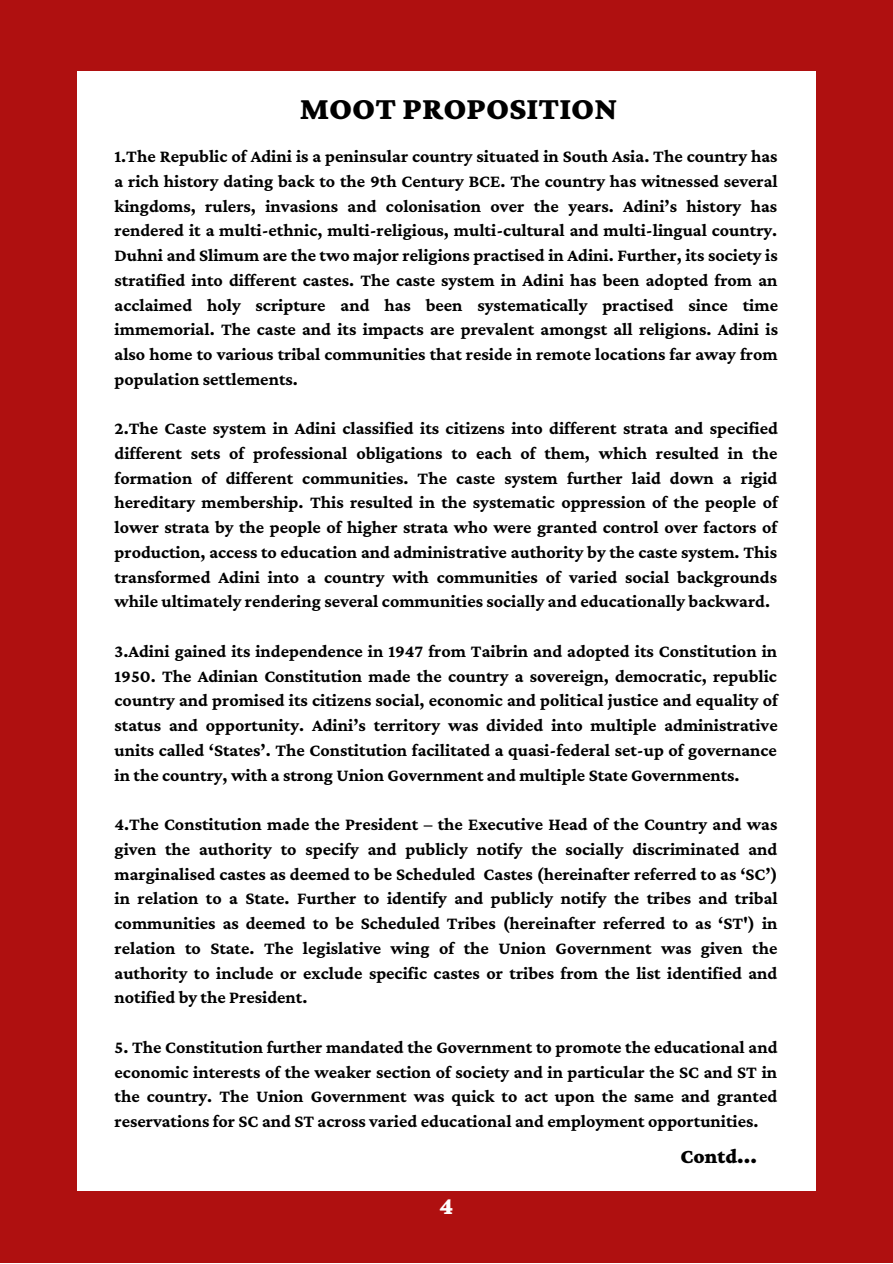
<style>
.page{position:relative;width:893px;height:1264px;background:#fff}
.page>*{position:absolute;margin:0;border:0;box-sizing:border-box;transform-origin:0 0}
.t1{font:900 32.7px "Crimson Pro";color:#000}
.t2{font:900 25.35px "Crimson Pro";color:#fff}
.t3{font:900 21px "Crimson Pro";color:#000}
.t4{font:700 18px/24.8px "Crimson Pro";color:#000;text-align:justify}
</style>
<div class="page">
<div style="left:0;top:0;width:892px;height:1262px;background:#af1010"></div>
<div style="left:77px;top:71px;width:738px;height:1119px;background:#fff"></div>
<h1 class="t1" style="left:300px;top:89px;width:319px">MOOT PROPOSITION</h1>
<p class="t4" style="left:114px;top:143px;width:665px">1.The Republic of Adini is a peninsular country situated in South Asia. The country has a rich history dating back to the 9th Century BCE. The country has witnessed several kingdoms, rulers, invasions and colonisation over the years. Adini’s history has rendered it a multi-ethnic, multi-religious, multi-cultural and multi-lingual country.<br>Duhni and Slimum are the two major religions practised in Adini. Further, its society is stratified into different castes. The caste system in Adini has been adopted from an acclaimed holy scripture and has been systematically practised since time immemorial. The caste and its impacts are prevalent amongst all religions. Adini is also home to various tribal communities that reside in remote locations far away from population settlements.</p>
<p class="t4" style="left:114px;top:415px;width:665px">2.The Caste system in Adini classified its citizens into different strata and specified different sets of professional obligations to each of them, which resulted in the formation of different communities. The caste system further laid down a rigid hereditary membership. This resulted in the systematic oppression of the people of lower strata by the people of higher strata who were granted control over factors of production, access to education and administrative authority by the caste system. This transformed Adini into a country with communities of varied social backgrounds while ultimately rendering several communities socially and educationally backward.</p>
<p class="t4" style="left:114px;top:638px;width:664px">3.Adini gained its independence in 1947 from Taibrin and adopted its Constitution in 1950. The Adinian Constitution made the country a sovereign, democratic, republic country and promised its citizens social, economic and political justice and equality of status and opportunity. Adini’s territory was divided into multiple administrative units called ‘States’. The Constitution facilitated a quasi-federal set-up of governance in the country, with a strong Union Government and multiple State Governments.</p>
<p class="t4" style="left:114px;top:811px;width:664px">4.The Constitution made the President – the Executive Head of the Country and was given the authority to specify and publicly notify the socially discriminated and marginalised castes as deemed to be Scheduled Castes (hereinafter referred to as ‘SC’) in relation to a State. Further to identify and publicly notify the tribes and tribal communities as deemed to be Scheduled Tribes (hereinafter referred to as ‘ST') in relation to State. The legislative wing of the Union Government was given the authority to include or exclude specific castes or tribes from the list identified and notified by the President.</p>
<p class="t4" style="left:114px;top:1034px;width:664px">5. The Constitution further mandated the Government to promote the educational and economic interests of the weaker section of society and in particular the SC and ST in the country. The Union Government was quick to act upon the same and granted reservations for SC and ST across varied educational and employment opportunities.</p>
<p class="t3" style="left:680px;top:1144px;width:78px">Contd...</p>
<h2 class="t2" style="left:439px;top:1191px;width:16px">4</h2>
</div>
